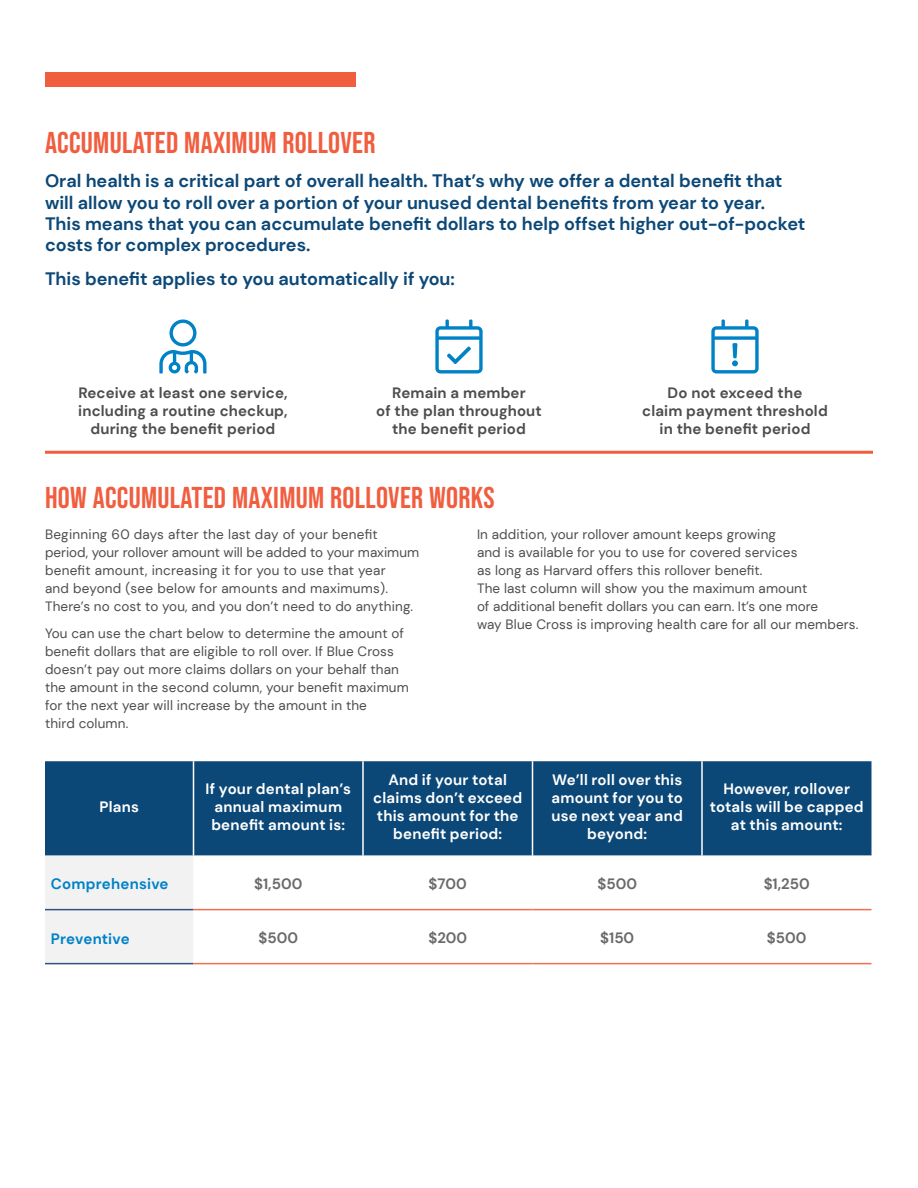
<style>
.page{position:relative;width:918px;height:1188px;background:#fff}
.page>*{position:absolute;margin:0;border:0;box-sizing:border-box;transform-origin:0 0}
.t1{font:30px "Bebas Neue";letter-spacing:.01em;color:#f15d3f}
.t2{font:700 18px/21px "DM Sans";color:#0c4877}
.t3{font:700 15px/18px "DM Sans";letter-spacing:.015em;color:#fff;text-align:center}
.t4{font:700 15px/18px "DM Sans";letter-spacing:.01em;color:#4d4d4f;text-align:center}
.t5{font:700 15px "DM Sans";color:#696a6c}
.t6{font:700 15px "DM Sans";letter-spacing:.01em;color:#0082c7}
.t7{font:13.5px/18px "DM Sans";letter-spacing:.01em;color:#4d4d4f}
</style>
<div class="page">
<hr style="left:45px;top:451px;width:276px;height:3px;background:#f15d3f">
<hr style="left:321px;top:451px;width:276px;height:3px;background:#f15d3f">
<hr style="left:597px;top:451px;width:276px;height:3px;background:#f15d3f">
<div style="left:45px;top:761px;width:827px;height:95px;background:#0c4877"></div>
<div style="left:45px;top:856px;width:149px;height:107px;background:#f2f2f3"></div>
<svg style="left:194px;top:908px;width:678px;height:55px"></svg>
<hr style="left:193px;top:761px;width:1px;height:95px;background:#fff">
<hr style="left:362px;top:761px;width:2px;height:95px;background:#fff">
<hr style="left:532px;top:761px;width:1px;height:95px;background:#fff">
<hr style="left:701px;top:761px;width:2px;height:95px;background:#fff">
<hr style="left:45px;top:909px;width:149px;height:1px;background:#2d5480">
<hr style="left:45px;top:963px;width:149px;height:1px;background:#2d5480">
<hr style="left:194px;top:909px;width:169px;height:1px;background:#f36e4e">
<hr style="left:194px;top:963px;width:169px;height:1px;background:#f36e4e">
<hr style="left:363px;top:909px;width:169px;height:1px;background:#f36e4e">
<hr style="left:363px;top:963px;width:169px;height:1px;background:#f36e4e">
<hr style="left:532px;top:909px;width:170px;height:1px;background:#f36e4e">
<hr style="left:532px;top:963px;width:170px;height:1px;background:#f36e4e">
<hr style="left:702px;top:909px;width:170px;height:1px;background:#f36e4e">
<hr style="left:702px;top:963px;width:170px;height:1px;background:#f36e4e">
<div style="left:45px;top:72px;width:311px;height:15px;background:#f15d3f"></div>
<h1 class="t1" style="left:45px;top:126px;width:332px">ACCUMULATED MAXIMUM ROLLOVER</h1>
<p class="t2" style="left:45px;top:171px;width:762px">Oral health is a critical part of overall health. That’s why we offer a dental benefit that will allow you to roll over a portion of your unused dental benefits from year to year.<br>This means that you can accumulate benefit dollars to help offset higher out-of-pocket costs for complex procedures.</p>
<h2 class="t2" style="left:45px;top:268px;width:411px">This benefit applies to you automatically if you:</h2>
<p class="t4" style="left:78px;top:384px;width:211px">Receive at least one service, including a routine checkup, during the benefit period</p>
<p class="t4" style="left:376px;top:384px;width:167px">Remain a member<br>of the plan throughout the benefit period</p>
<p class="t4" style="left:642px;top:384px;width:187px">Do not exceed the<br>claim payment threshold in the benefit period</p>
<h1 class="t1" style="left:45px;top:480px;width:451px">HOW ACCUMULATED MAXIMUM ROLLOVER WORKS</h1>
<p class="t7" style="left:45px;top:525px;width:334px">Beginning 60 days after the last day of your benefit</p>
<p class="t7" style="left:477px;top:525px;width:300px">In addition, your rollover amount keeps growing</p>
<p class="t7" style="left:45px;top:543px;width:376px">period, your rollover amount will be added to your maximum</p>
<p class="t7" style="left:477px;top:543px;width:322px">and is available for you to use for covered services</p>
<p class="t7" style="left:45px;top:561px;width:342px">benefit amount, increasing it for you to use that year</p>
<p class="t7" style="left:477px;top:561px;width:287px">as long as Harvard offers this rollover benefit.</p>
<p class="t7" style="left:45px;top:579px;width:345px">and beyond (see below for amounts and maximums).</p>
<p class="t7" style="left:477px;top:579px;width:332px">The last column will show you the maximum amount</p>
<p class="t7" style="left:45px;top:597px;width:370px">There’s no cost to you, and you don’t need to do anything.</p>
<p class="t7" style="left:477px;top:597px;width:383px">of additional benefit dollars you can earn. It’s one more<br>way Blue Cross is improving health care for all our members.</p>
<p class="t7" style="left:45px;top:624px;width:365px">You can use the chart below to determine the amount of benefit dollars that are eligible to roll over. If Blue Cross doesn’t pay out more claims dollars on your behalf than the amount in the second column, your benefit maximum for the next year will increase by the amount in the<br>third column.</p>
<p class="t3" style="left:99px;top:798px;width:41px">Plans</p>
<p class="t3" style="left:206px;top:780px;width:147px">If your dental plan’s annual maximum benefit amount is:</p>
<p class="t3" style="left:373px;top:771px;width:150px">And if your total claims don’t exceed this amount for the benefit period:</p>
<p class="t3" style="left:551px;top:771px;width:133px">We’ll roll over this amount for you to use next year and beyond:</p>
<p class="t3" style="left:710px;top:780px;width:155px">However, rollover totals will be capped at this amount:</p>
<p class="t6" style="left:51px;top:875px;width:119px">Comprehensive</p>
<p class="t5" style="left:254px;top:875px;width:50px">$1,500</p>
<p class="t5" style="left:429px;top:875px;width:40px">$700</p>
<p class="t5" style="left:597px;top:875px;width:41px">$500</p>
<p class="t5" style="left:764px;top:875px;width:48px">$1,250</p>
<p class="t6" style="left:51px;top:929px;width:80px">Preventive</p>
<p class="t5" style="left:258px;top:929px;width:41px">$500</p>
<p class="t5" style="left:428px;top:929px;width:40px">$200</p>
<p class="t5" style="left:600px;top:929px;width:36px">$150</p>
<p class="t5" style="left:767px;top:929px;width:41px">$500</p>
</div>
